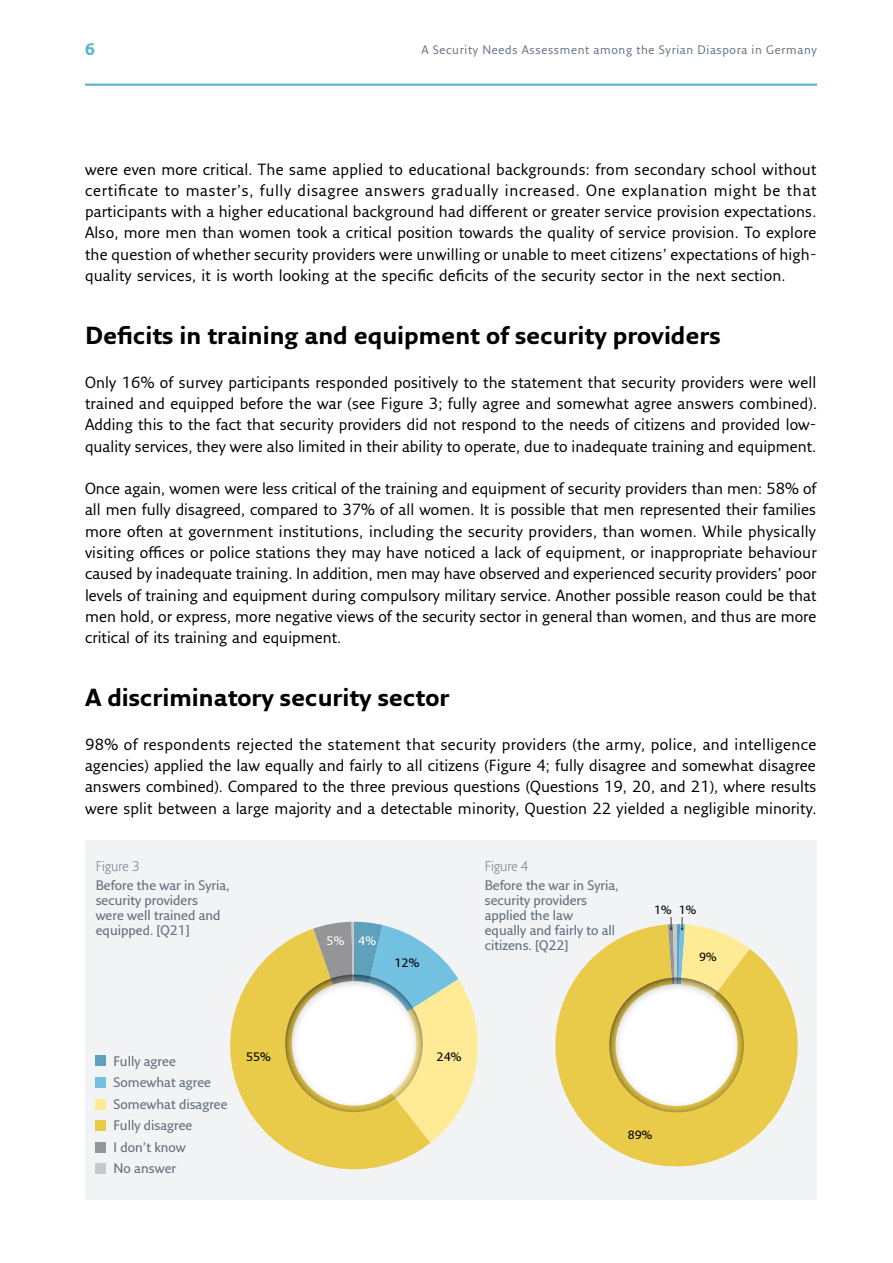
<style>
.page{position:relative;width:893px;height:1263px;background:#fff}
.page>*{position:absolute;margin:0;border:0;box-sizing:border-box;transform-origin:0 0}
.t1{font:700 24px "Fresco Sans Pro";color:#000}
.t2{font:700 16.5px "Fresco Sans Pro";color:#5eb6cd}
.t3{font:15.75px/21.3px "Fresco Sans Pro";letter-spacing:.005em;color:#000;text-align:justify}
.t4{font:600 13.5px/15px "Fresco Sans Pro";color:#657380}
.t5{font:300 13.5px "Fresco Sans Pro";color:#657380}
.t6{font:12px "Fresco Sans Pro";letter-spacing:.05em;color:#657380}
.t7{font:600 12px "Fresco Sans Pro";color:#000}
.t8{font:600 12px "Fresco Sans Pro";color:#fff}
.t9{font:600 11.7px "Fresco Sans Pro";color:#000}
</style>
<div class="page">
<hr style="left:85px;top:84px;width:732px;height:2px;background:#5eb6cd">
<div style="left:85px;top:840px;width:731px;height:359px;background:#f1f3f5"></div>
<svg style="left:230px;top:928px;width:200px;height:242px;fill:#eaca49"></svg>
<svg style="left:313px;top:922px;width:165px;height:221px"></svg>
<svg style="left:285px;top:974px;width:138px;height:138px"></svg>
<svg style="left:555px;top:924px;width:243px;height:243px;fill:#eaca49"></svg>
<svg style="left:609px;top:978px;width:135px;height:134px"></svg>
<svg style="left:668px;top:917px;width:82px;height:128px"></svg>
<div style="left:96px;top:1056px;width:10px;height:10px;background:#5fa0bb"></div>
<div style="left:96px;top:1077px;width:10px;height:10px;background:#73c1e1"></div>
<div style="left:96px;top:1099px;width:10px;height:10px;background:#ffeb95"></div>
<div style="left:96px;top:1120px;width:10px;height:11px;background:#eaca49"></div>
<div style="left:96px;top:1142px;width:10px;height:10px;background:#939597"></div>
<div style="left:96px;top:1164px;width:10px;height:10px;background:#c6c8ca"></div>
<p class="t2" style="left:85px;top:39px;width:11px">6</p>
<p class="t6" style="left:421px;top:43px;width:397px">A Security Needs Assessment among the Syrian Diaspora in Germany</p>
<p class="t3" style="left:85px;top:158px;width:733px">were even more critical. The same applied to educational backgrounds: from secondary school without certificate to master’s, fully disagree answers gradually increased. One explanation might be that participants with a higher educational background had different or greater service provision expectations.<br>Also, more men than women took a critical position towards the quality of service provision. To explore the question of whether security providers were unwilling or unable to meet citizens’ expectations of high&shy;quality services, it is worth looking at the specific deficits of the security sector in the next section.</p>
<h1 class="t1" style="left:85px;top:320px;width:637px">Deficits in training and equipment of security providers</h1>
<p class="t3" style="left:85px;top:371px;width:733px">Only 16% of survey participants responded positively to the statement that security providers were well trained and equipped before the war (see Figure 3; fully agree and somewhat agree answers combined).<br>Adding this to the fact that security providers did not respond to the needs of citizens and provided low&shy;quality services, they were also limited in their ability to operate, due to inadequate training and equipment.</p>
<p class="t3" style="left:85px;top:477px;width:733px">Once again, women were less critical of the training and equipment of security providers than men: 58% of all men fully disagreed, compared to 37% of all women. It is possible that men represented their families more often at government institutions, including the security providers, than women. While physically visiting offices or police stations they may have noticed a lack of equipment, or inappropriate behaviour caused by inadequate training. In addition, men may have observed and experienced security providers’ poor levels of training and equipment during compulsory military service. Another possible reason could be that men hold, or express, more negative views of the security sector in general than women, and thus are more critical of its training and equipment.</p>
<h1 class="t1" style="left:85px;top:682px;width:366px">A discriminatory security sector</h1>
<p class="t3" style="left:85px;top:733px;width:733px">98% of respondents rejected the statement that security providers (the army, police, and intelligence agencies) applied the law equally and fairly to all citizens (Figure 4; fully disagree and somewhat disagree answers combined). Compared to the three previous questions (Questions 19, 20, and 21), where results were split between a large majority and a detectable minority, Question 22 yielded a negligible minority.</p>
<p class="t5" style="left:96px;top:857px;width:45px">Figure 3</p>
<p class="t4" style="left:96px;top:877px;width:135px">Before the war in Syria, security providers were well trained and equipped. [Q21]</p>
<p class="t8" style="left:327px;top:934px;width:19px">5%</p>
<p class="t8" style="left:358px;top:934px;width:19px">4%</p>
<p class="t7" style="left:395px;top:955px;width:26px">12%</p>
<p class="t5" style="left:485px;top:857px;width:45px">Figure 4</p>
<p class="t4" style="left:485px;top:877px;width:135px">Before the war in Syria, security providers applied the law<br>equally and fairly to all citizens. [Q22]</p>
<p class="t9" style="left:654px;top:902px;width:44px">1% 1%</p>
<p class="t9" style="left:699px;top:949px;width:19px">9%</p>
<p class="t4" style="left:114px;top:1050px;width:116px;line-height:21.5px">Fully agree<br>Somewhat agree<br>Somewhat disagree<br>Fully disagree<br>I don’t know<br>No answer</p>
<p class="t7" style="left:246px;top:1049px;width:26px">55%</p>
<p class="t7" style="left:437px;top:1049px;width:26px">24%</p>
<p class="t9" style="left:628px;top:1127px;width:26px">89%</p>
</div>
